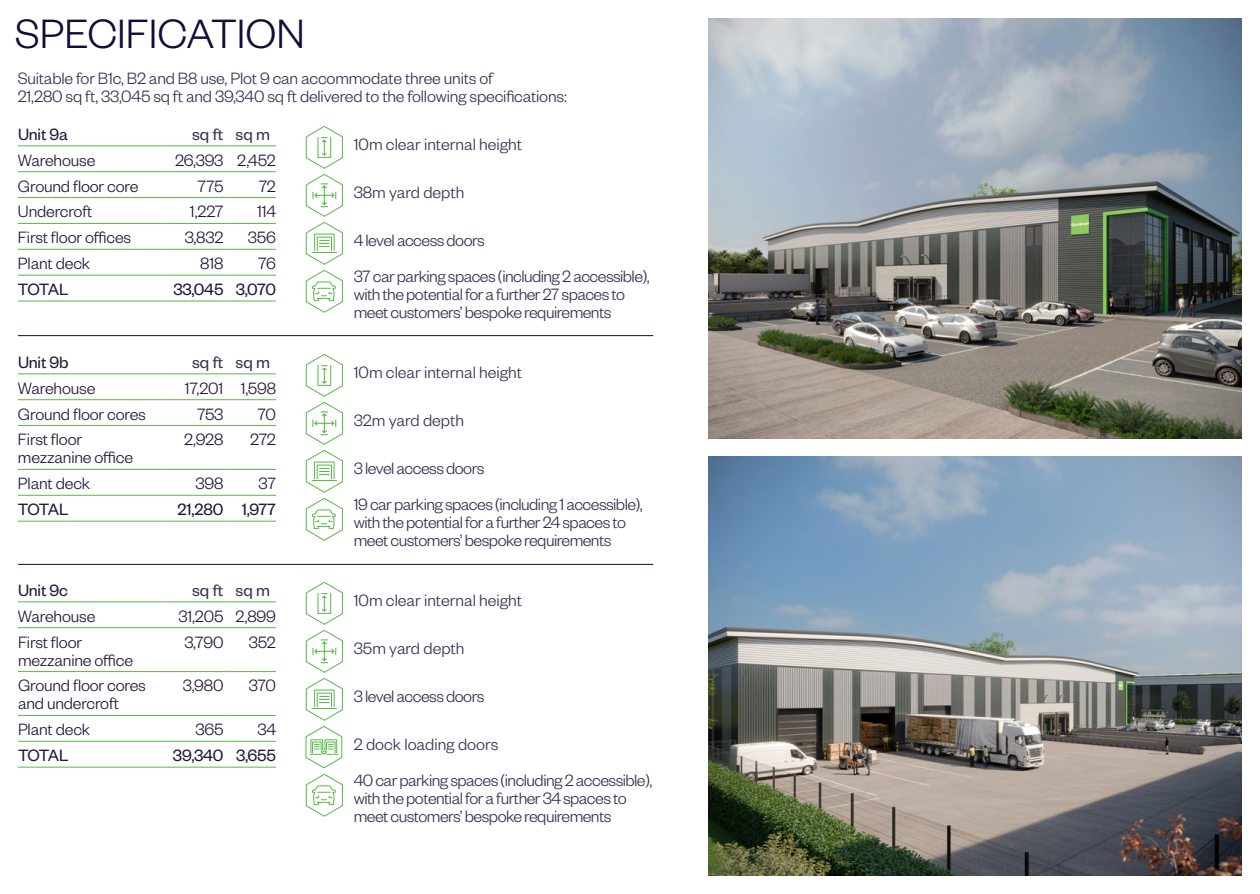
<style>
.page{position:relative;width:1260px;height:894px;background:#fff}
.page>*{position:absolute;margin:0;border:0;box-sizing:border-box;transform-origin:0 0}
.t1{font:300 45px "Founders Grotesk";color:#140b39}
.t2{font:300 18px/18px "Founders Grotesk";letter-spacing:-.03em;color:#362f51}
.t3{font:300 18px/18px "Founders Grotesk";letter-spacing:-.01em;color:#201738}
.t4{font:300 18px/18px "Founders Grotesk";letter-spacing:-.01em;color:#362f51}
.t5{font:300 18px "Founders Grotesk";color:#362f51}
.t6{font:18px "Founders Grotesk";letter-spacing:-.01em;color:#201738}
.t7{font:18px "Founders Grotesk";color:#362f51}
</style>
<div class="page">
<svg style="left:306px;top:125px;width:37px;height:188px"></svg>
<svg style="left:306px;top:353px;width:37px;height:188px"></svg>
<hr style="left:18px;top:145px;width:149px;height:1px;background:#58b946">
<hr style="left:167px;top:145px;width:62px;height:1px;background:#58b946">
<hr style="left:229px;top:145px;width:47px;height:1px;background:#58b946">
<hr style="left:18px;top:171px;width:149px;height:1px;background:#58b946">
<hr style="left:167px;top:171px;width:62px;height:1px;background:#58b946">
<hr style="left:229px;top:171px;width:47px;height:1px;background:#58b946">
<hr style="left:18px;top:197px;width:149px;height:1px;background:#58b946">
<hr style="left:167px;top:197px;width:62px;height:1px;background:#58b946">
<hr style="left:229px;top:197px;width:47px;height:1px;background:#58b946">
<hr style="left:18px;top:223px;width:149px;height:1px;background:#58b946">
<hr style="left:167px;top:223px;width:62px;height:1px;background:#58b946">
<hr style="left:229px;top:223px;width:47px;height:1px;background:#58b946">
<hr style="left:18px;top:249px;width:149px;height:1px;background:#58b946">
<hr style="left:167px;top:249px;width:62px;height:1px;background:#58b946">
<hr style="left:229px;top:249px;width:47px;height:1px;background:#58b946">
<hr style="left:18px;top:275px;width:149px;height:1px;background:#58b946">
<hr style="left:167px;top:275px;width:62px;height:1px;background:#58b946">
<hr style="left:229px;top:275px;width:47px;height:1px;background:#58b946">
<hr style="left:18px;top:301px;width:149px;height:1px;background:#58b946">
<hr style="left:167px;top:301px;width:62px;height:1px;background:#58b946">
<hr style="left:229px;top:301px;width:47px;height:1px;background:#58b946">
<hr style="left:18px;top:373px;width:145px;height:1px;background:#58b946">
<hr style="left:163px;top:373px;width:66px;height:1px;background:#58b946">
<hr style="left:229px;top:373px;width:47px;height:1px;background:#58b946">
<hr style="left:18px;top:399px;width:145px;height:1px;background:#58b946">
<hr style="left:163px;top:399px;width:66px;height:1px;background:#58b946">
<hr style="left:229px;top:399px;width:47px;height:1px;background:#58b946">
<hr style="left:18px;top:425px;width:145px;height:1px;background:#58b946">
<hr style="left:163px;top:425px;width:66px;height:1px;background:#58b946">
<hr style="left:229px;top:425px;width:47px;height:1px;background:#58b946">
<hr style="left:18px;top:469px;width:145px;height:1px;background:#58b946">
<hr style="left:163px;top:469px;width:66px;height:1px;background:#58b946">
<hr style="left:229px;top:469px;width:47px;height:1px;background:#58b946">
<hr style="left:18px;top:495px;width:145px;height:1px;background:#58b946">
<hr style="left:163px;top:495px;width:66px;height:1px;background:#58b946">
<hr style="left:229px;top:495px;width:47px;height:1px;background:#58b946">
<hr style="left:18px;top:521px;width:145px;height:1px;background:#58b946">
<hr style="left:163px;top:521px;width:66px;height:1px;background:#58b946">
<hr style="left:229px;top:521px;width:47px;height:1px;background:#58b946">
<hr style="left:18px;top:601px;width:147px;height:1px;background:#58b946">
<hr style="left:165px;top:601px;width:64px;height:1px;background:#58b946">
<hr style="left:229px;top:601px;width:47px;height:1px;background:#58b946">
<hr style="left:18px;top:627px;width:147px;height:1px;background:#58b946">
<hr style="left:165px;top:627px;width:64px;height:1px;background:#58b946">
<hr style="left:229px;top:627px;width:47px;height:1px;background:#58b946">
<hr style="left:18px;top:671px;width:147px;height:1px;background:#58b946">
<hr style="left:165px;top:671px;width:64px;height:1px;background:#58b946">
<hr style="left:229px;top:671px;width:47px;height:1px;background:#58b946">
<hr style="left:18px;top:715px;width:147px;height:1px;background:#58b946">
<hr style="left:165px;top:715px;width:64px;height:1px;background:#58b946">
<hr style="left:229px;top:715px;width:47px;height:1px;background:#58b946">
<hr style="left:18px;top:741px;width:147px;height:1px;background:#58b946">
<hr style="left:165px;top:741px;width:64px;height:1px;background:#58b946">
<hr style="left:229px;top:741px;width:47px;height:1px;background:#58b946">
<hr style="left:18px;top:767px;width:147px;height:1px;background:#58b946">
<hr style="left:165px;top:767px;width:64px;height:1px;background:#58b946">
<hr style="left:229px;top:767px;width:47px;height:1px;background:#58b946">
<img style="left:708px;top:456px;width:534px;height:420px">
<img style="left:708px;top:18px;width:534px;height:420px">
<hr style="left:18px;top:335px;width:635px;height:1px;background:#140b39">
<hr style="left:18px;top:564px;width:635px;height:1px;background:#140b39">
<svg style="left:305px;top:581px;width:38px;height:236px"></svg>
<h1 class="t1" style="left:15px;top:6px;width:291px">SPECIFICATION</h1>
<p class="t4" style="left:18px;top:68px;width:551px">Suitable for B1c, B2 and B8 use, Plot 9 can accommodate three units of<br>21,280 sq ft, 33,045 sq ft and 39,340 sq ft delivered to the following specifications:</p>
<p class="t6" style="left:18px;top:123px;width:51px">Unit 9a</p>
<p class="t7" style="left:192px;top:123px;width:79px">sq ft sq m</p>
<p class="t3" style="left:18px;top:150px;width:79px">Warehouse</p>
<p class="t3" style="left:175px;top:150px;width:102px">26,393 2,452</p>
<p class="t3" style="left:18px;top:176px;width:122px">Ground floor core</p>
<p class="t3" style="left:198px;top:176px;width:27px">775</p>
<p class="t3" style="left:259px;top:176px;width:19px">72</p>
<p class="t3" style="left:18px;top:202px;width:76px">Undercroft</p>
<p class="t3" style="left:190px;top:202px;width:35px">1,227</p>
<p class="t3" style="left:257px;top:202px;width:20px">114</p>
<p class="t3" style="left:18px;top:228px;width:115px">First floor offices</p>
<p class="t3" style="left:185px;top:228px;width:40px">3,832</p>
<p class="t3" style="left:248px;top:228px;width:30px">356</p>
<p class="t3" style="left:18px;top:254px;width:74px">Plant deck</p>
<p class="t3" style="left:200px;top:254px;width:25px">818</p>
<p class="t3" style="left:258px;top:254px;width:19px">76</p>
<p class="t6" style="left:18px;top:278px;width:52px">TOTAL</p>
<p class="t6" style="left:173px;top:278px;width:104px">33,045 3,070</p>
<p class="t6" style="left:18px;top:351px;width:52px">Unit 9b</p>
<p class="t7" style="left:192px;top:351px;width:79px">sq ft sq m</p>
<p class="t3" style="left:18px;top:378px;width:79px">Warehouse</p>
<p class="t3" style="left:185px;top:378px;width:93px">17,201 1,598</p>
<p class="t3" style="left:18px;top:404px;width:129px">Ground floor cores</p>
<p class="t3" style="left:197px;top:404px;width:28px">753</p>
<p class="t3" style="left:258px;top:404px;width:20px">70</p>
<p class="t3" style="left:18px;top:430px;width:117px">First floor mezzanine office</p>
<p class="t3" style="left:184px;top:430px;width:41px">2,928</p>
<p class="t3" style="left:250px;top:430px;width:27px">272</p>
<p class="t3" style="left:18px;top:474px;width:74px">Plant deck</p>
<p class="t3" style="left:196px;top:474px;width:29px">398</p>
<p class="t3" style="left:259px;top:474px;width:19px">37</p>
<p class="t6" style="left:18px;top:498px;width:52px">TOTAL</p>
<p class="t6" style="left:177px;top:498px;width:100px">21,280 1,977</p>
<p class="t6" style="left:18px;top:579px;width:51px">Unit 9c</p>
<p class="t7" style="left:192px;top:579px;width:79px">sq ft sq m</p>
<p class="t3" style="left:18px;top:606px;width:79px">Warehouse</p>
<p class="t3" style="left:178px;top:606px;width:99px">31,205 2,899</p>
<p class="t3" style="left:18px;top:632px;width:117px">First floor mezzanine office</p>
<p class="t3" style="left:184px;top:632px;width:41px">3,790</p>
<p class="t3" style="left:249px;top:632px;width:29px">352</p>
<p class="t3" style="left:18px;top:676px;width:129px">Ground floor cores and undercroft</p>
<p class="t3" style="left:183px;top:676px;width:42px">3,980</p>
<p class="t3" style="left:249px;top:676px;width:29px">370</p>
<p class="t3" style="left:18px;top:720px;width:74px">Plant deck</p>
<p class="t3" style="left:195px;top:720px;width:30px">365</p>
<p class="t3" style="left:257px;top:720px;width:20px">34</p>
<p class="t6" style="left:18px;top:744px;width:52px">TOTAL</p>
<p class="t6" style="left:173px;top:744px;width:104px">39,340 3,655</p>
<p class="t5" style="left:354px;top:133px;width:170px">10m clear internal height</p>
<p class="t5" style="left:354px;top:181px;width:112px">38m yard depth</p>
<p class="t2" style="left:354px;top:230px;width:133px">4 level access doors</p>
<p class="t2" style="left:354px;top:266px;width:297px">37 car parking spaces (including 2 accessible), with the potential for a further 27 spaces to meet customers’ bespoke requirements</p>
<p class="t5" style="left:354px;top:361px;width:170px">10m clear internal height</p>
<p class="t5" style="left:354px;top:409px;width:112px">32m yard depth</p>
<p class="t2" style="left:354px;top:458px;width:132px">3 level access doors</p>
<p class="t2" style="left:354px;top:494px;width:291px">19 car parking spaces (including 1 accessible), with the potential for a further 24 spaces to meet customers’ bespoke requirements</p>
<p class="t5" style="left:354px;top:589px;width:170px">10m clear internal height</p>
<p class="t5" style="left:354px;top:637px;width:112px">35m yard depth</p>
<p class="t2" style="left:354px;top:686px;width:132px">3 level access doors</p>
<p class="t5" style="left:354px;top:733px;width:146px">2 dock loading doors</p>
<p class="t2" style="left:354px;top:770px;width:300px">40 car parking spaces (including 2 accessible), with the potential for a further 34 spaces to meet customers’ bespoke requirements</p>
</div>
